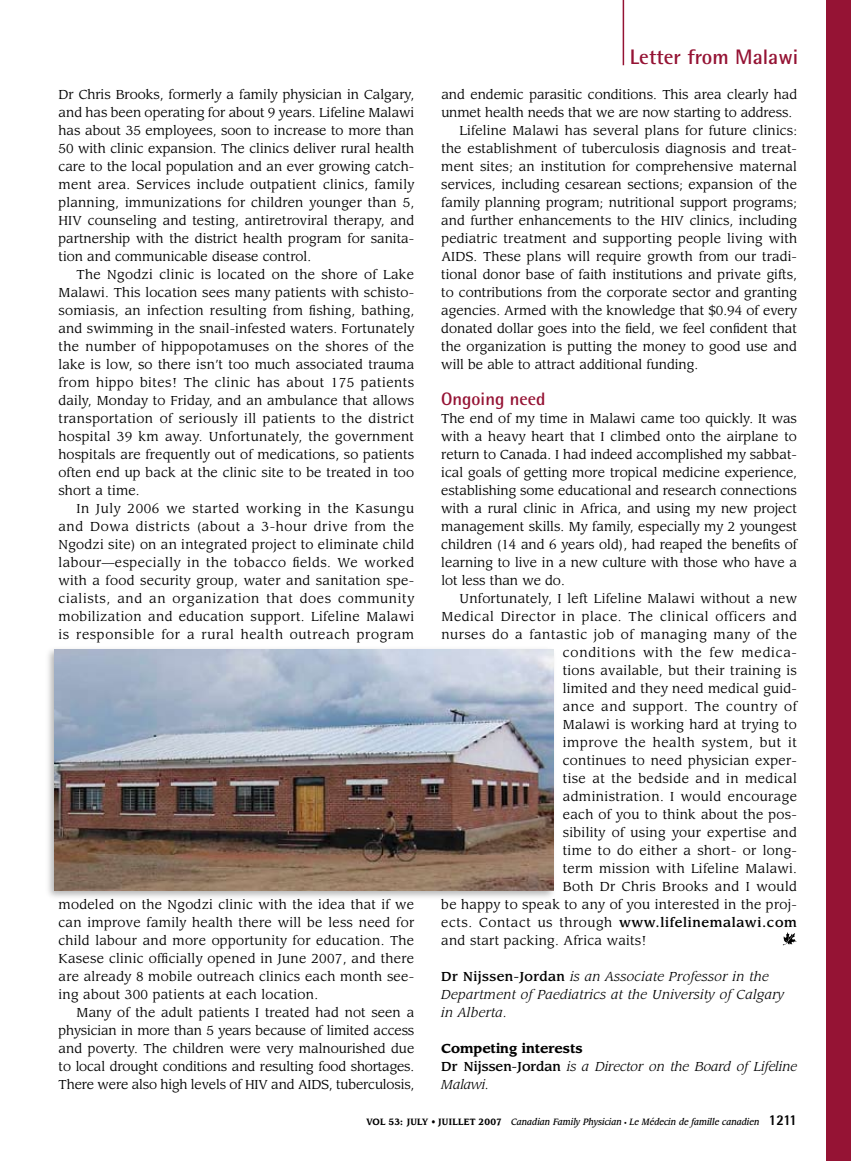
<style>
.page{position:relative;width:851px;height:1161px;background:#fff}
.page>*{position:absolute;margin:0;border:0;box-sizing:border-box;transform-origin:0 0}
.t1{font:700 21px "Rotis Semi Sans Std";color:#951334}
.t2{font:700 18px "Rotis Semi Sans Std";color:#951334}
.t3{font:12.75px/18px "Leawood Std";letter-spacing:.01em;color:#000;text-align:justify}
.t4{font:12.75px "Leawood Std";letter-spacing:.045em;color:#000}
.t5{font:italic 12.75px/18px "Leawood Std";letter-spacing:.03em;color:#000}
.t6{font:italic 12.75px/18px "Leawood Std";color:#000}
.t7{font:12.75px "Leawood Std";letter-spacing:.03em;color:#000}
.t8{font:12.75px "Leawood Std";letter-spacing:-.01em;color:#000}
.t9{font:500 12.75px "Leawood Std";letter-spacing:.045em;color:#000}
.t10{font:12.75px "Leawood Std";letter-spacing:.04em;color:#000}
.t11{font:12.75px "Leawood Std";letter-spacing:.06em;color:#000}
.t12{font:12.75px "Leawood Std";letter-spacing:.035em;color:#000}
.t13{font:italic 500 9px "Leawood Std";color:#000;scale:.9 1}
.s1{font-weight:400}
.s2{font-weight:500;font-style:normal}
.s3{font-weight:700;font-style:normal}
.s4{font-style:normal;font-size:6px}
.s5{font-family:"Rotis Semi Sans Std";font-weight:800;font-style:normal;font-size:15px}
</style>
<div class="page">
<div style="left:826px;top:0;width:24px;height:1161px;background:#951334"></div>
<svg style="left:782px;top:932px;width:15px;height:13px"></svg>
<div style="left:44px;top:644px;width:514px;height:258px;background:#000;opacity:.3"></div>
<img style="left:55px;top:650px;width:498px;height:241px">
<hr style="left:622px;top:0;width:2px;height:65px;background:#951334">
<p class="t3" style="left:58px;top:86px;width:357px">Dr Chris Brooks, formerly a family physician in Calgary, and has been operating for about 9 years. Lifeline Malawi has about 35 employees, soon to increase to more than 50 with clinic expansion. The clinics deliver rural health care to the local population and an ever growing catch&shy;ment area. Services include outpatient clinics, family planning, immunizations for children younger than 5, HIV counseling and testing, antiretroviral therapy, and partnership with the district health program for sanita&shy;tion and communicable disease control.</p>
<p class="t3" style="left:58px;top:266px;width:357px;text-indent:18px">The Ngodzi clinic is located on the shore of Lake Malawi. This location sees many patients with schisto&shy;somiasis, an infection resulting from fishing, bathing, and swimming in the snail-infested waters. Fortunately the number of hippopotamuses on the shores of the lake is low, so there isn’t too much associated trauma from hippo bites! The clinic has about 175 patients daily, Monday to Friday, and an ambulance that allows transportation of seriously ill patients to the district hospital 39 km away. Unfortunately, the government hospitals are frequently out of medications, so patients often end up back at the clinic site to be treated in too short a time.</p>
<p class="t3" style="left:58px;top:500px;width:357px;text-indent:18px">In July 2006 we started working in the Kasungu and Dowa districts (about a 3-hour drive from the Ngodzi site) on an integrated project to eliminate child labour—especially in the tobacco fields. We worked with a food security group, water and sanitation spe&shy;cialists, and an organization that does community mobilization and education support. Lifeline Malawi is responsible for a rural health outreach program</p>
<p class="t3" style="left:58px;top:896px;width:357px">modeled on the Ngodzi clinic with the idea that if we can improve family health there will be less need for child labour and more opportunity for education. The Kasese clinic officially opened in June 2007, and there are already 8 mobile outreach clinics each month see&shy;ing about 300 patients at each location.</p>
<p class="t3" style="left:59px;top:1004px;width:357px;text-indent:18px">Many of the adult patients I treated had not seen a physician in more than 5 years because of limited access and poverty. The children were very malnourished due to local drought conditions and resulting food shortages.<br>There were also high levels of HIV and AIDS, tuberculosis,</p>
<h1 class="t1" style="left:630px;top:44px;width:170px">Letter from Malawi</h1>
<p class="t3" style="left:441px;top:86px;width:357px">and endemic parasitic conditions. This area clearly had</p>
<p class="t8" style="left:441px;top:105px;width:352px">unmet health needs that we are now starting to address.</p>
<p class="t3" style="left:459px;top:122px;width:339px">Lifeline Malawi has several plans for future clinics:</p>
<p class="t3" style="left:441px;top:140px;width:357px">the establishment of tuberculosis diagnosis and treat-</p>
<p class="t3" style="left:441px;top:158px;width:357px">ment sites; an institution for comprehensive maternal</p>
<p class="t3" style="left:441px;top:176px;width:357px">services, including cesarean sections; expansion of the</p>
<p class="t3" style="left:441px;top:194px;width:357px">family planning program; nutritional support programs;</p>
<p class="t3" style="left:441px;top:212px;width:357px">and further enhancements to the HIV clinics, including</p>
<p class="t3" style="left:441px;top:230px;width:357px">pediatric treatment and supporting people living with</p>
<p class="t3" style="left:441px;top:248px;width:357px">AIDS. These plans will require growth from our tradi-</p>
<p class="t3" style="left:441px;top:266px;width:357px">tional donor base of faith institutions and private gifts,</p>
<p class="t3" style="left:441px;top:284px;width:357px">to contributions from the corporate sector and granting</p>
<p class="t3" style="left:441px;top:302px;width:357px">agencies. Armed with the knowledge that $0.94 of every</p>
<p class="t3" style="left:441px;top:320px;width:357px">donated dollar goes into the field, we feel confident that</p>
<p class="t3" style="left:441px;top:338px;width:357px">the organization is putting the money to good use and</p>
<p class="t3" style="left:441px;top:356px;width:258px">will be able to attract additional funding.</p>
<h2 class="t2" style="left:441px;top:388px;width:106px">Ongoing need</h2>
<p class="t3" style="left:441px;top:410px;width:357px">The end of my time in Malawi came too quickly. It was with a heavy heart that I climbed onto the airplane to return to Canada. I had indeed accomplished my sabbat&shy;ical goals of getting more tropical medicine experience, establishing some educational and research connections with a rural clinic in Africa, and using my new project management skills. My family, especially my 2 youngest children (14 and 6 years old), had reaped the benefits of learning to live in a new culture with those who have a lot less than we do.</p>
<p class="t3" style="left:459px;top:590px;width:339px">Unfortunately, I left Lifeline Malawi without a new</p>
<p class="t4" style="left:441px;top:609px;width:357px">Medical Director in place. The clinical officers and</p>
<p class="t10" style="left:441px;top:627px;width:357px">nurses do a fantastic job of managing many of the</p>
<p class="t11" style="left:563px;top:645px;width:235px">conditions with the few medica-</p>
<p class="t3" style="left:562px;top:662px;width:236px">tions available, but their training is</p>
<p class="t3" style="left:563px;top:680px;width:235px">limited and they need medical guid-</p>
<p class="t4" style="left:562px;top:699px;width:235px">ance and support. The country of</p>
<p class="t3" style="left:562px;top:716px;width:235px">Malawi is working hard at trying to</p>
<p class="t4" style="left:562px;top:735px;width:236px">improve the health system, but it</p>
<p class="t3" style="left:562px;top:752px;width:236px">continues to need physician exper-</p>
<p class="t7" style="left:562px;top:771px;width:236px">tise at the bedside and in medical</p>
<p class="t7" style="left:563px;top:789px;width:236px">administration. I would encourage</p>
<p class="t3" style="left:563px;top:806px;width:235px">each of you to think about the pos-</p>
<p class="t3" style="left:562px;top:824px;width:236px">sibility of using your expertise and</p>
<p class="t3" style="left:563px;top:842px;width:236px">time to do either a short- or long-</p>
<p class="t3" style="left:563px;top:860px;width:235px">term mission with Lifeline Malawi.</p>
<p class="t12" style="left:563px;top:879px;width:236px">Both Dr Chris Brooks and I would</p>
<p class="t3" style="left:441px;top:896px;width:357px">be happy to speak to any of you interested in the proj-</p>
<p class="t9" style="left:441px;top:915px;width:357px"><span class="s1">ects. Contact us through</span> www.lifelinemalawi.com</p>
<p class="t3" style="left:441px;top:932px;width:207px">and start packing. Africa waits!</p>
<p class="t5" style="left:441px;top:968px;width:344px"><span class="s2">Dr Nijssen-Jordan</span> is an Associate Professor in the<br>Department of Paediatrics at the University of Calgary in Alberta.</p>
<p class="t6" style="left:441px;top:1040px;width:357px"><span class="s3">Competing interests<br></span><span class="s2">Dr Nijssen-Jordan</span> is a Director on the Board of Lifeline<br>Malawi.</p>
<p class="t13" style="left:366px;top:1116px;width:480px"><span class="s3">Vol 53: july • juillet 2007</span> Canadian Family Physician <span class="s4">•</span> Le Médecin de famille canadien <span class="s5">1211</span></p>
</div>
